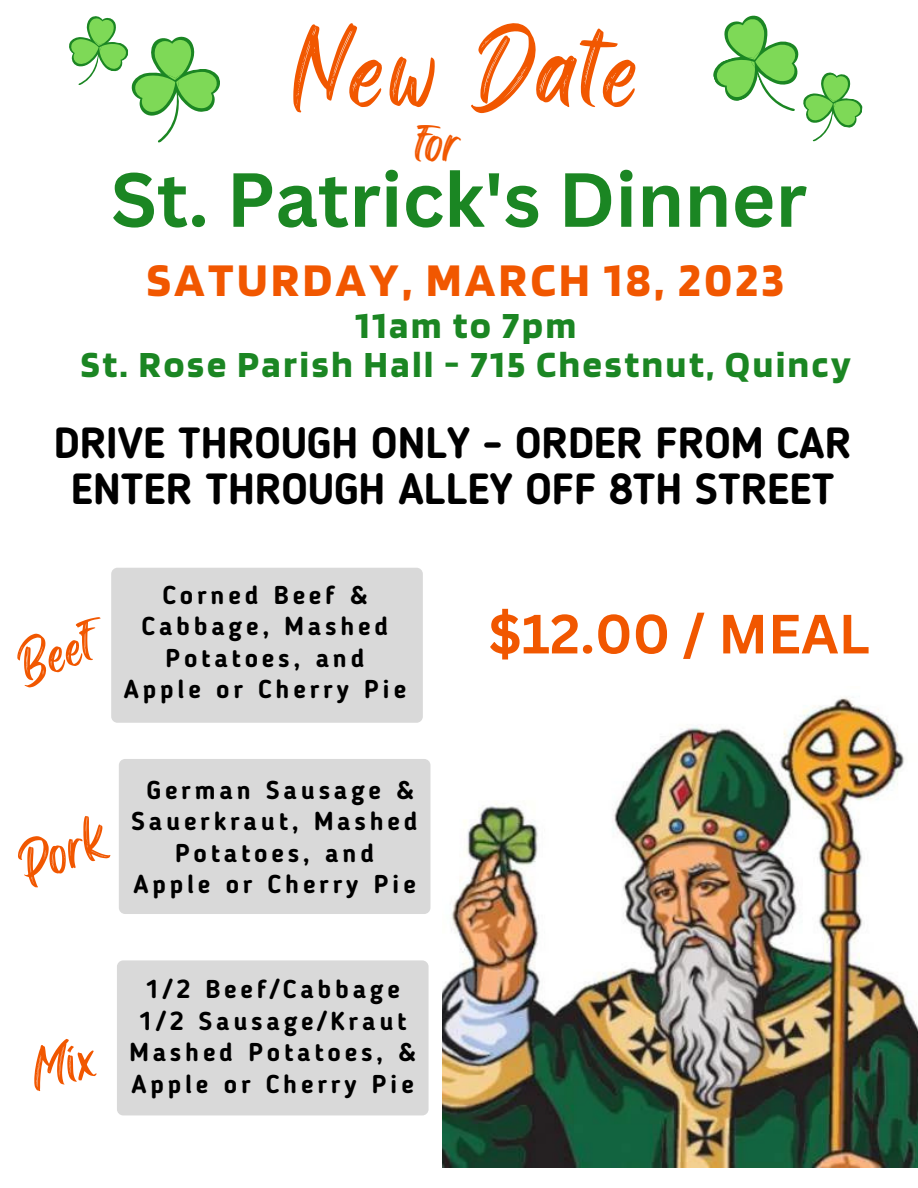
<style>
.page{position:relative;width:918px;height:1188px;background:#fff}
.page>*{position:absolute;margin:0;border:0;box-sizing:border-box;transform-origin:0 0}
.t1{font:102.3px "Black Bones";letter-spacing:.05em;color:#f15700}
.t2{font:700 74.85px "Canva Sans";color:#1b8623}
.t3{font:700 54px "Canva Sans";color:#f15700}
.t4{font:54px "Black Bones";color:#f15700}
.t5{font:49.5px "Black Bones";color:#f15700}
.t6{font:700 48.9px "Blinker";letter-spacing:.075em;color:#f15700}
.t7{font:700 43.35px/45.8px "Blogger Sans";color:#000;text-align:center}
.t8{font:700 38.4px/39.3px "Blinker";letter-spacing:.075em;color:#1b8623;text-align:center}
.t9{font:700 25.65px/31.5px "Blogger Sans";letter-spacing:.15em;color:#000;text-align:center}
</style>
<div class="page">
<img style="left:443px;top:697px;width:475px;height:471px">
<svg style="left:69px;top:16px;width:151px;height:127px"></svg>
<svg style="left:713px;top:15px;width:150px;height:127px"></svg>
<div style="left:111px;top:568px;width:312px;height:155px;background:#d9d9d9;border-radius:6px"></div>
<div style="left:119px;top:759px;width:311px;height:155px;background:#d9d9d9;border-radius:6px"></div>
<div style="left:117px;top:960px;width:312px;height:155px;background:#d9d9d9;border-radius:6px"></div>
<h1 class="t1" style="left:293px;top:-3px;width:346px">New Date</h1>
<h3 class="t5" style="left:415px;top:109px;width:46px">for</h3>
<h2 class="t2" style="left:111px;top:147px;width:698px">St. Patrick's Dinner</h2>
<h3 class="t6" style="left:147px;top:249px;width:639px">SATURDAY, MARCH 18, 2023</h3>
<h3 class="t8" style="left:81px;top:304px;width:772px">11am to 7pm<br>St. Rose Parish Hall - 715 Chestnut, Quincy</h3>
<h3 class="t7" style="left:54px;top:424px;width:799px">DRIVE THROUGH ONLY - ORDER FROM CAR<br>ENTER THROUGH ALLEY OFF 8TH STREET</h3>
<h3 class="t4" style="left:5px;top:630px;width:78px;rotate:-20deg">Beef</h3>
<p class="t9" style="left:124px;top:581px;width:284px">Corned Beef &amp;<br>Cabbage, Mashed<br>Potatoes, and<br>Apple or Cherry Pie</p>
<h3 class="t4" style="left:8px;top:831px;width:88px;rotate:-20deg">Pork</h3>
<p class="t9" style="left:132px;top:776px;width:288px">German Sausage &amp;<br>Sauerkraut, Mashed<br>Potatoes, and<br>Apple or Cherry Pie</p>
<p class="t9" style="left:129px;top:976px;width:288px">1/2 Beef/Cabbage<br>1/2 Sausage/Kraut<br>Mashed Potatoes, &amp;<br>Apple or Cherry Pie</p>
<h3 class="t3" style="left:489px;top:596px;width:383px">$12.00 / MEAL</h3>
</div>
